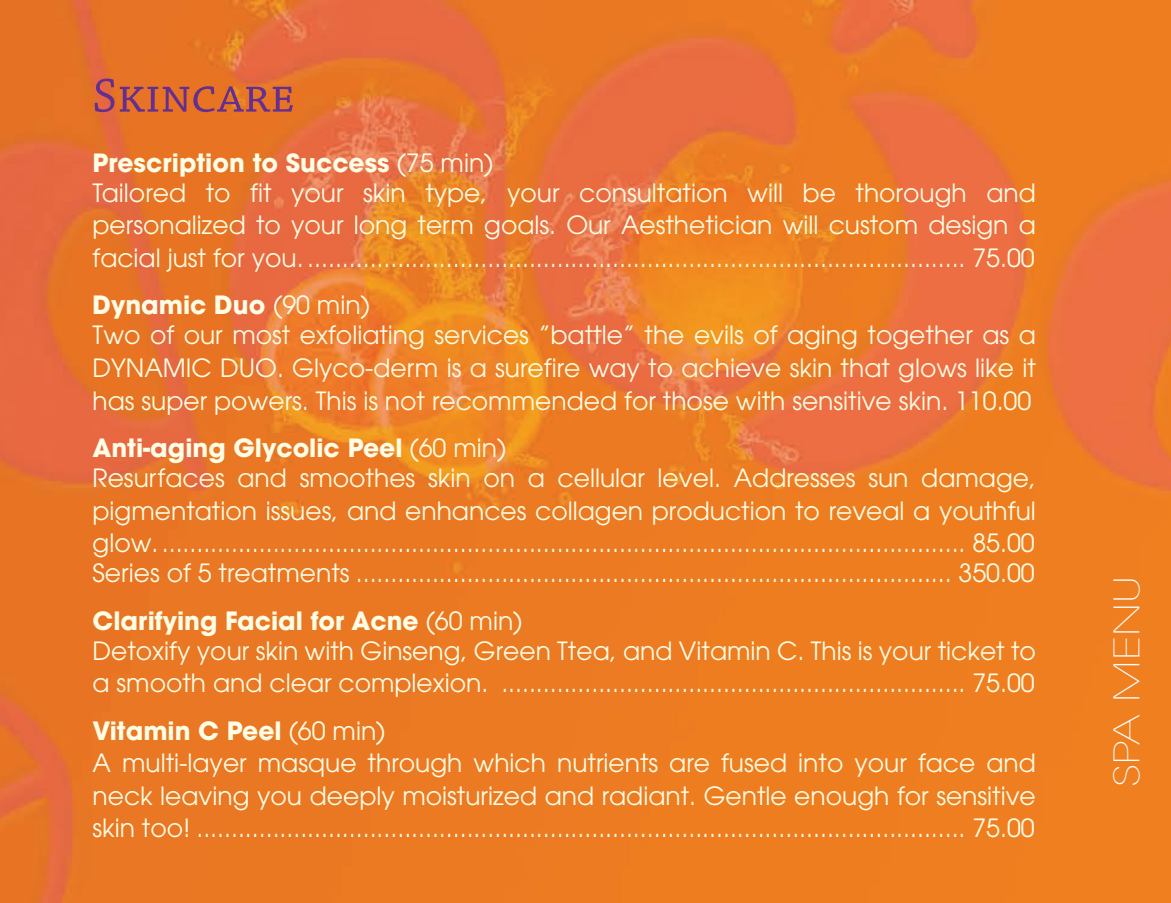
<style>
.page{position:relative;width:1171px;height:903px;background:#fff}
.page>*{position:absolute;margin:0;border:0;box-sizing:border-box;transform-origin:0 0}
.t1{font:50px "Chaparral MM SC 390 11";color:#652f90}
.t2{font:200 35px "Avant Garde";color:#fff;scale:1.27 1}
.t3{font:25px/32.5px "Avant Garde";color:#fffde5}
.s1{font-weight:700}
</style>
<div class="page">
<img style="left:0;top:0;width:1170px;height:902px">
<svg style="left:0;top:0;width:3px;height:5px"></svg>
<h1 class="t1" style="left:92px;top:67px;width:204px">Skincare</h1>
<p class="t3" style="left:92px;top:147px;width:944px;line-height:30px"><span class="s1">Prescription to Success</span> (75 min)<br>Tailored to fit your skin type, your consultation will be thorough and</p>
<p class="t3" style="left:92px;top:209px;width:944px">personalized to your long term goals. Our Aesthetician will custom design a facial just for you. ............................................................................................... 75.00</p>
<p class="t3" style="left:92px;top:290px;width:944px;line-height:30px"><span class="s1">Dynamic Duo</span> (90 min)<br>Two of our most exfoliating services ”battle” the evils of aging together as a</p>
<p class="t3" style="left:92px;top:351px;width:944px">DYNAMIC DUO. Glyco-derm is a surefire way to achieve skin that glows like it has super powers. This is not recommended for those with sensitive skin. 110.00</p>
<p class="t3" style="left:92px;top:432px;width:944px;line-height:30px"><span class="s1">Anti-aging Glycolic Peel</span> (60 min)<br>Resurfaces and smoothes skin on a cellular level. Addresses sun damage,</p>
<p class="t3" style="left:92px;top:494px;width:944px">pigmentation issues, and enhances collagen production to reveal a youthful glow..................................................................................................................... 85.00</p>
<p class="t3" style="left:92px;top:549px;width:943px;line-height:47.5px">Series of 5 treatments ...................................................................................... 350.00<br><span class="s1">Clarifying Facial for Acne</span> (60 min)</p>
<p class="t3" style="left:92px;top:634px;width:944px">Detoxify your skin with Ginseng, Green Ttea, and Vitamin C. This is your ticket to a smooth and clear complexion. ................................................................... 75.00</p>
<p class="t3" style="left:92px;top:714px;width:944px"><span class="s1">Vitamin C Peel</span> (60 min)<br>A multi-layer masque through which nutrients are fused into your face and neck leaving you deeply moisturized and radiant. Gentle enough for sensitive skin too! ............................................................................................................... 75.00</p>
<h2 class="t2" style="left:1106px;top:786px;width:168px;rotate:-90deg">SPA MENU</h2>
</div>
